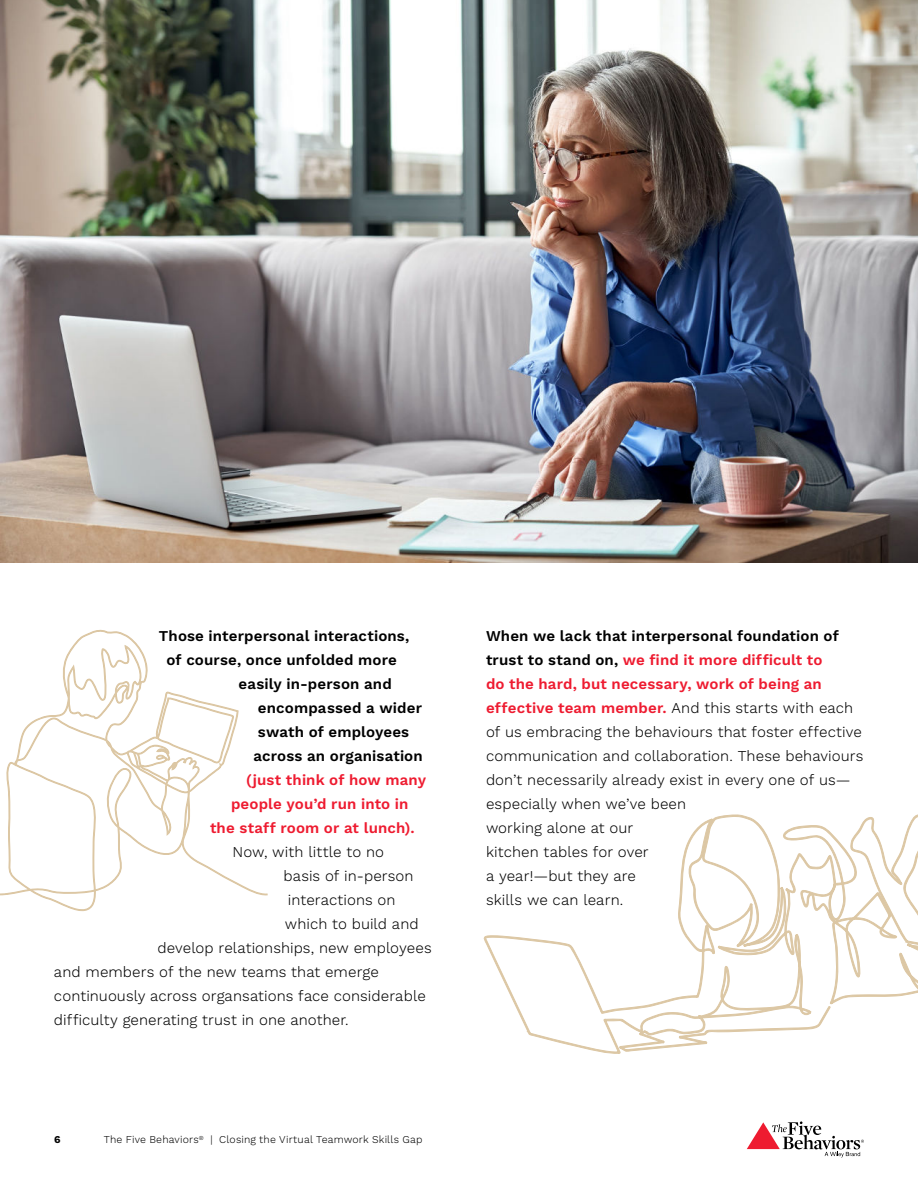
<style>
.page{position:relative;width:918px;height:1188px;background:#fff}
.page>*{position:absolute;margin:0;border:0;box-sizing:border-box;transform-origin:0 0}
.t1{font:300 15px/24px "Work Sans";letter-spacing:.005em;color:#000}
.t2{font:600 15px "Work Sans";letter-spacing:.01em;color:#000}
.t3{font:600 15px "Work Sans";letter-spacing:.01em;color:#ee1b30}
.t4{font:300 10.5px "Work Sans";letter-spacing:.015em;color:#000}
.t5{font:700 10.5px "Work Sans";color:#000}
.s1{font-weight:600}
.s2{font-weight:600;color:#ee1b30}
</style>
<div class="page">
<svg style="left:747px;top:1121px;width:117px;height:36px"></svg>
<svg style="left:483px;top:814px;width:435px;height:240px"></svg>
<svg style="left:0;top:562px;width:268px;height:350px"></svg>
<img style="left:0;top:0;width:918px;height:562px">
<p class="t2" style="left:159px;top:630px;width:252px">Those interpersonal interactions,</p>
<p class="t2" style="left:166px;top:654px;width:232px">of course, once unfolded more</p>
<p class="t2" style="left:238px;top:678px;width:155px">easily in-person and</p>
<p class="t2" style="left:258px;top:702px;width:166px">encompassed a wider</p>
<p class="t2" style="left:258px;top:726px;width:153px">swath of employees</p>
<p class="t2" style="left:253px;top:750px;width:171px">across an organisation</p>
<p class="t3" style="left:246px;top:774px;width:182px">(just think of how many</p>
<p class="t3" style="left:231px;top:798px;width:179px">people you’d run into in</p>
<p class="t3" style="left:210px;top:822px;width:206px">the staff room or at lunch).</p>
<p class="t1" style="left:232px;top:841px;width:153px">Now, with little to no</p>
<p class="t1" style="left:283px;top:865px;width:132px">basis of in-person</p>
<p class="t1" style="left:288px;top:889px;width:109px">interactions on</p>
<p class="t1" style="left:285px;top:913px;width:135px">which to build and</p>
<p class="t1" style="left:157px;top:937px;width:276px">develop relationships, new employees</p>
<p class="t1" style="left:54px;top:961px;width:326px">and members of the new teams that emerge</p>
<p class="t1" style="left:54px;top:985px;width:373px">continuously across organsations face considerable</p>
<p class="t1" style="left:54px;top:1009px;width:296px">difficulty generating trust in one another.</p>
<p class="t5" style="left:54px;top:1136px;width:8px">6</p>
<p class="t4" style="left:104px;top:1136px;width:320px">The Five Behaviors<sup>®</sup> | Closing the Virtual Teamwork Skills Gap</p>
<p class="t1" style="left:486px;top:625px;width:379px"><span class="s1">When we lack that interpersonal foundation of trust to stand on,</span> <span class="s2">we find it more difficult to<br>do the hard, but necessary, work of being an effective team member.</span> And this starts with each of us embracing the behaviours that foster effective communication and collaboration. These behaviours don’t necessarily already exist in every one of us— especially when we’ve been<br>working alone at our<br>kitchen tables for over<br>a year!—but they are<br>skills we can learn.</p>
</div>
